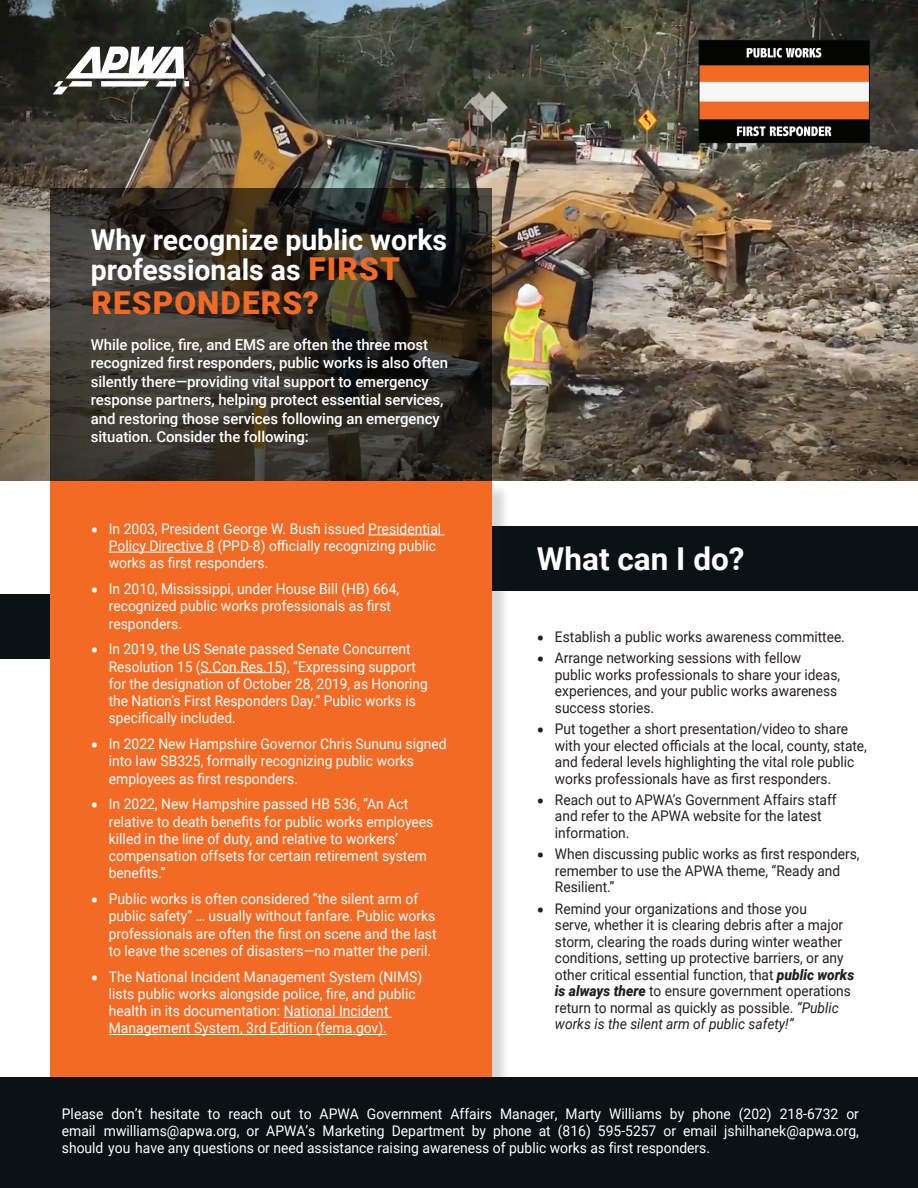
<style>
.page{position:relative;width:918px;height:1188px;background:#fff}
.page>*{position:absolute;margin:0;border:0;box-sizing:border-box;transform-origin:0 0}
.t1{font:900 31.5px "Roboto";letter-spacing:.035em;color:#f36a25}
.t2{font:700 31.5px "Roboto";color:#fff}
.t3{font:700 28.8px/30.2px "Roboto";color:#fff}
.t4{font:500 15.15px/18.5px "Roboto";letter-spacing:-.005em;color:#fff}
.t5{font:14.7px/17.2px "Roboto";color:#fff;scale:.95 1}
.t6{font:14.7px/16.5px "Roboto";color:#231f20;scale:.94 1}
.t7{font:14.7px/17.2px "Roboto";color:#fff;scale:.94 1}
.s1{font-weight:900;font-size:31.5px;color:#f36a25}
.s2{font-weight:900;font-size:19.5px}
.s3{font-weight:900;font-style:italic}
.s4{font-style:italic}
</style>
<div class="page">
<div style="left:476px;top:526px;width:442px;height:65px;background:#0a1215"></div>
<div style="left:0;top:594px;width:50px;height:65px;background:#0a1215"></div>
<div style="left:53px;top:483px;width:458px;height:627px;background:#231f20;opacity:.18"></div>
<div style="left:51px;top:481px;width:441px;height:610px;background:#f36a25"></div>
<hr style="left:368px;top:535px;width:77px;height:1px;background:#fff">
<hr style="left:109px;top:552px;width:105px;height:1px;background:#fff">
<hr style="left:201px;top:672px;width:81px;height:1px;background:#fff">
<hr style="left:284px;top:1017px;width:108px;height:1px;background:#fff">
<hr style="left:109px;top:1034px;width:278px;height:1px;background:#fff">
<img style="left:0;top:0;width:918px;height:481px">
<svg style="left:51px;top:189px;width:441px;height:292px;background:#302d25"></svg>
<img style="left:701px;top:42px;width:167px;height:99px">
<div style="left:699px;top:40px;width:171px;height:103px;border:1px solid #0a1215"></div>
<div style="left:0;top:1078px;width:918px;height:110px;background:#0a1215"></div>
<svg style="left:53px;top:46px;width:136px;height:48px"></svg>
<h2 class="t3" style="left:91px;top:223px;width:358px">Why recognize public works professionals as <span class="s1">FIRST</span></h2>
<h1 class="t1" style="left:91px;top:280px;width:229px">RESPONDERS?</h1>
<p class="t4" style="left:91px;top:334px;width:359px">While police, fire, and EMS are often the three most recognized first responders, public works is also often silently there—providing vital support to emergency response partners, helping protect essential services, and restoring those services following an emergency situation. Consider the following:</p>
<p class="t5" style="left:109px;top:519px;width:351px;text-indent:-18px"><span class="s2">•</span> In 2003, President George W. Bush issued Presidential<br>Policy Directive 8 (PPD-8) officially recognizing public works as first responders.</p>
<p class="t5" style="left:109px;top:580px;width:307px;text-indent:-18px"><span class="s2">•</span> In 2010, Mississippi, under House Bill (HB) 664, recognized public works professionals as first responders.</p>
<p class="t7" style="left:109px;top:640px;width:341px;text-indent:-18px"><span class="s2">•</span> In 2019, the US Senate passed Senate Concurrent Resolution 15 (S.Con.Res.15), “Expressing support for the designation of October 28, 2019, as Honoring the Nation’s First Responders Day.” Public works is specifically included.</p>
<p class="t5" style="left:109px;top:735px;width:357px;text-indent:-18px"><span class="s2">•</span> In 2022 New Hampshire Governor Chris Sununu signed into law SB325, formally recognizing public works employees as first responders.</p>
<p class="t5" style="left:109px;top:795px;width:343px;text-indent:-18px"><span class="s2">•</span> In 2022, New Hampshire passed HB 536, “An Act relative to death benefits for public works employees killed in the line of duty, and relative to workers’ compensation offsets for certain retirement system benefits.”</p>
<p class="t5" style="left:109px;top:890px;width:347px;text-indent:-18px"><span class="s2">•</span> Public works is often considered “the silent arm of public safety” … usually without fanfare. Public works professionals are often the first on scene and the last to leave the scenes of disasters—no matter the peril.</p>
<p class="t5" style="left:109px;top:967px;width:331px;text-indent:-18px"><span class="s2">•</span> The National Incident Management System (NIMS) lists public works alongside police, fire, and public health in its documentation: National Incident Management System, 3rd Edition (fema.gov).</p>
<h1 class="t2" style="left:537px;top:537px;width:209px">What can I do?</h1>
<p class="t6" style="left:537px;top:628px;width:329px"><span class="s2">•</span> Establish a public works awareness committee.</p>
<p class="t6" style="left:555px;top:649px;width:305px;text-indent:-18px"><span class="s2">•</span> Arrange networking sessions with fellow public works professionals to share your ideas, experiences, and your public works awareness success stories.</p>
<p class="t6" style="left:555px;top:720px;width:333px;text-indent:-18px"><span class="s2">•</span> Put together a short presentation/video to share with your elected officials at the local, county, state, and federal levels highlighting the vital role public works professionals have as first responders.</p>
<p class="t6" style="left:555px;top:791px;width:301px;text-indent:-18px"><span class="s2">•</span> Reach out to APWA’s Government Affairs staff and refer to the APWA website for the latest information.</p>
<p class="t6" style="left:555px;top:845px;width:325px;text-indent:-18px"><span class="s2">•</span> When discussing public works as first responders, remember to use the APWA theme, “Ready and<br>Resilient.”</p>
<p class="t6" style="left:555px;top:900px;width:320px;text-indent:-18px"><span class="s2">•</span> Remind your organizations and those you<br>serve, whether it is clearing debris after a major storm, clearing the roads during winter weather conditions, setting up protective barriers, or any other critical essential function, that <span class="s3">public works is always there</span> to ensure government operations return to normal as quickly as possible. <span class="s4">“Public works is the silent arm of public safety!”</span></p>
<p class="t5" style="left:62px;top:1104px;width:841px;text-align:justify">Please don’t hesitate to reach out to APWA Government Affairs Manager, Marty Williams by phone (202) 218-6732 or email mwilliams@apwa.org, or APWA’s Marketing Department by phone at (816) 595-5257 or email jshilhanek@apwa.org, should you have any questions or need assistance raising awareness of public works as first responders.</p>
</div>
